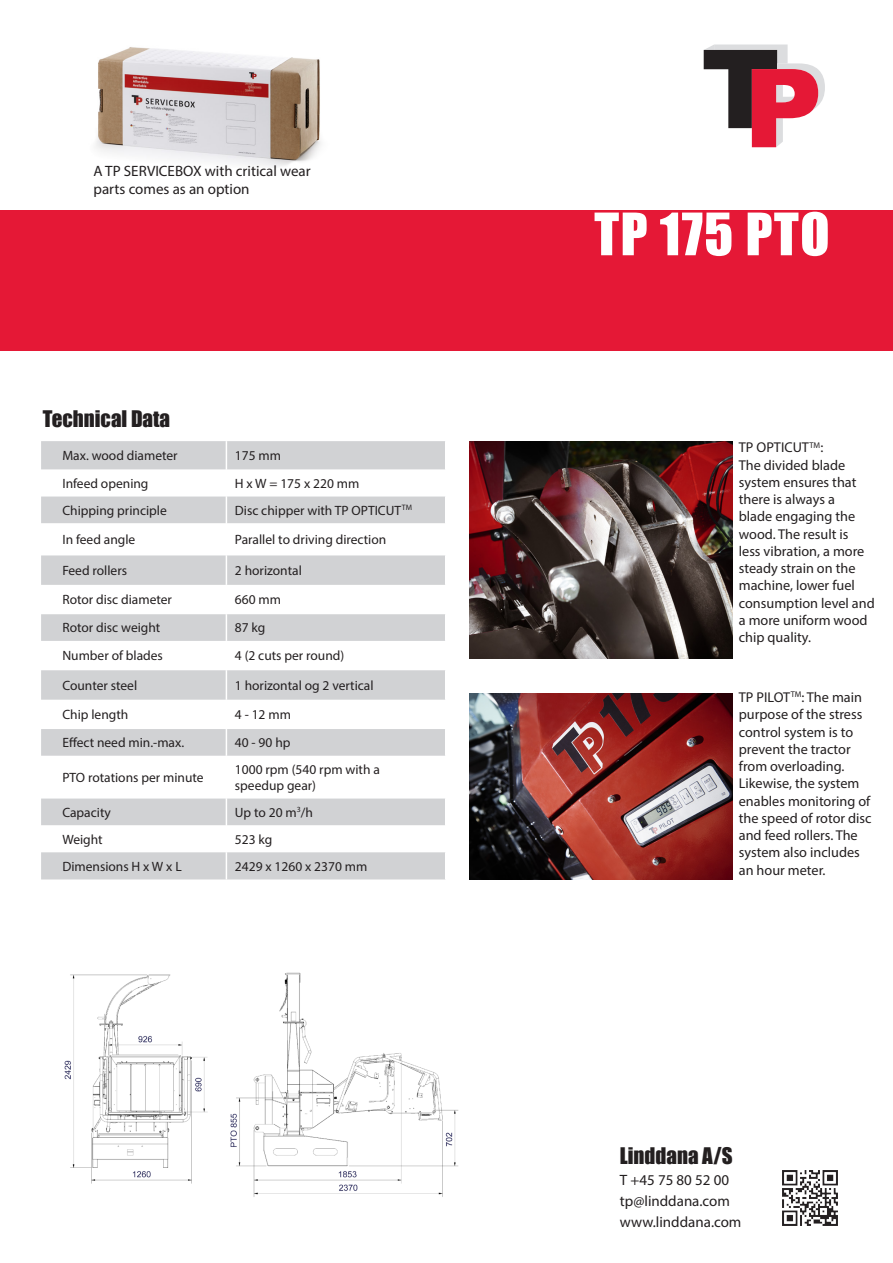
<style>
.page{position:relative;width:893px;height:1263px;background:#fff}
.page>*{position:absolute;margin:0;border:0;box-sizing:border-box;transform-origin:0 0}
.t1{font:54px "Impact";letter-spacing:.025em;color:#fff}
.t2{font:21px "Impact";color:#231f20}
.t3{font:15px/18px "Myriad Pro";color:#231f20}
.t4{font:14.25px/17.2px "Myriad Pro";color:#231f20}
.t5{font:13.5px/16.2px "Myriad Pro";color:#231f20}
</style>
<div class="page">
<div style="left:0;top:210px;width:893px;height:141px;background:#e51836"></div>
<img style="left:782px;top:1171px;width:56px;height:55px">
<svg style="left:704px;top:45px;width:121px;height:102px"></svg>
<img style="left:470px;top:441px;width:262px;height:217px">
<img style="left:96px;top:47px;width:225px;height:120px">
<img style="left:470px;top:693px;width:262px;height:186px">
<img style="left:64px;top:972px;width:395px;height:225px">
<svg style="left:41px;top:441px;width:404px;height:438px"></svg>
<svg style="left:226px;top:441px;width:1px;height:82px"></svg>
<hr style="left:226px;top:523px;width:1px;height:32px;background:#fff">
<hr style="left:226px;top:555px;width:1px;height:30px;background:#fff">
<svg style="left:226px;top:585px;width:1px;height:85px"></svg>
<hr style="left:226px;top:670px;width:1px;height:30px;background:#fff">
<svg style="left:226px;top:700px;width:1px;height:56px"></svg>
<hr style="left:226px;top:756px;width:1px;height:42px;background:#fff">
<svg style="left:226px;top:798px;width:1px;height:81px"></svg>
<p class="t3" style="left:94px;top:161px;width:219px">A TP SERVICEBOX with critical wear parts comes as an option</p>
<p class="t2" style="left:43px;top:402px;width:129px">Technical Data</p>
<p class="t5" style="left:62px;top:447px;width:117px">Max. wood diameter</p>
<p class="t5" style="left:235px;top:447px;width:48px">175 mm</p>
<p class="t5" style="left:62px;top:475px;width:88px">Infeed opening</p>
<p class="t5" style="left:235px;top:475px;width:126px">H x W = 175 x 220 mm</p>
<p class="t5" style="left:62px;top:502px;width:106px">Chipping principle</p>
<p class="t5" style="left:235px;top:502px;width:179px">Disc chipper with TP OPTICUT<sup>TM</sup></p>
<p class="t5" style="left:62px;top:531px;width:74px">In feed angle</p>
<p class="t5" style="left:235px;top:531px;width:153px">Parallel to driving direction</p>
<p class="t5" style="left:62px;top:562px;width:66px">Feed rollers</p>
<p class="t5" style="left:235px;top:562px;width:69px">2 horizontal</p>
<p class="t5" style="left:62px;top:591px;width:111px">Rotor disc diameter</p>
<p class="t5" style="left:235px;top:591px;width:48px">660 mm</p>
<p class="t5" style="left:62px;top:619px;width:100px">Rotor disc weight</p>
<p class="t5" style="left:235px;top:619px;width:32px">87 kg</p>
<p class="t5" style="left:62px;top:647px;width:102px">Number of blades</p>
<p class="t5" style="left:235px;top:647px;width:111px">4 (2 cuts per round)</p>
<p class="t5" style="left:62px;top:677px;width:76px">Counter steel</p>
<p class="t5" style="left:235px;top:677px;width:140px">1 horizontal og 2 vertical</p>
<p class="t5" style="left:62px;top:706px;width:67px">Chip length</p>
<p class="t5" style="left:235px;top:706px;width:58px">4 - 12 mm</p>
<p class="t5" style="left:62px;top:734px;width:123px">Effect need min.-max.</p>
<p class="t5" style="left:235px;top:734px;width:57px">40 - 90 hp</p>
<p class="t5" style="left:62px;top:769px;width:143px">PTO rotations per minute</p>
<p class="t5" style="left:235px;top:761px;width:147px">1000 rpm (540 rpm with a speedup gear)</p>
<p class="t5" style="left:62px;top:804px;width:50px">Capacity</p>
<p class="t5" style="left:235px;top:804px;width:80px">Up to 20 m<sup>3</sup>/h</p>
<p class="t5" style="left:62px;top:831px;width:42px">Weight</p>
<p class="t5" style="left:235px;top:831px;width:39px">523 kg</p>
<p class="t5" style="left:62px;top:858px;width:121px">Dimensions H x W x L</p>
<p class="t5" style="left:235px;top:858px;width:134px">2429 x 1260 x 2370 mm</p>
<p class="t1" style="left:594px;top:192px;width:237px">TP 175 PTO</p>
<p class="t4" style="left:739px;top:439px;width:86px">TP OPTICUT<sup>TM</sup>:</p>
<p class="t4" style="left:739px;top:456px;width:137px">The divided blade system ensures that there is always a<br>blade engaging the wood. The result is<br>less vibration, a more steady strain on the machine, lower fuel consumption level and a more uniform wood chip quality.</p>
<p class="t4" style="left:739px;top:688px;width:134px">TP PILOT<sup>TM</sup>: The main purpose of the stress control system is to prevent the tractor from overloading.<br>Likewise, the system enables monitoring of the speed of rotor disc and feed rollers. The system also includes an hour meter.</p>
<p class="t2" style="left:620px;top:1140px;width:114px">Linddana A/S</p>
<p class="t3" style="left:620px;top:1171px;width:111px">T +45 75 80 52 00</p>
<p class="t3" style="left:620px;top:1192px;width:112px">tp@linddana.com</p>
<p class="t3" style="left:620px;top:1213px;width:123px">www.linddana.com</p>
</div>
